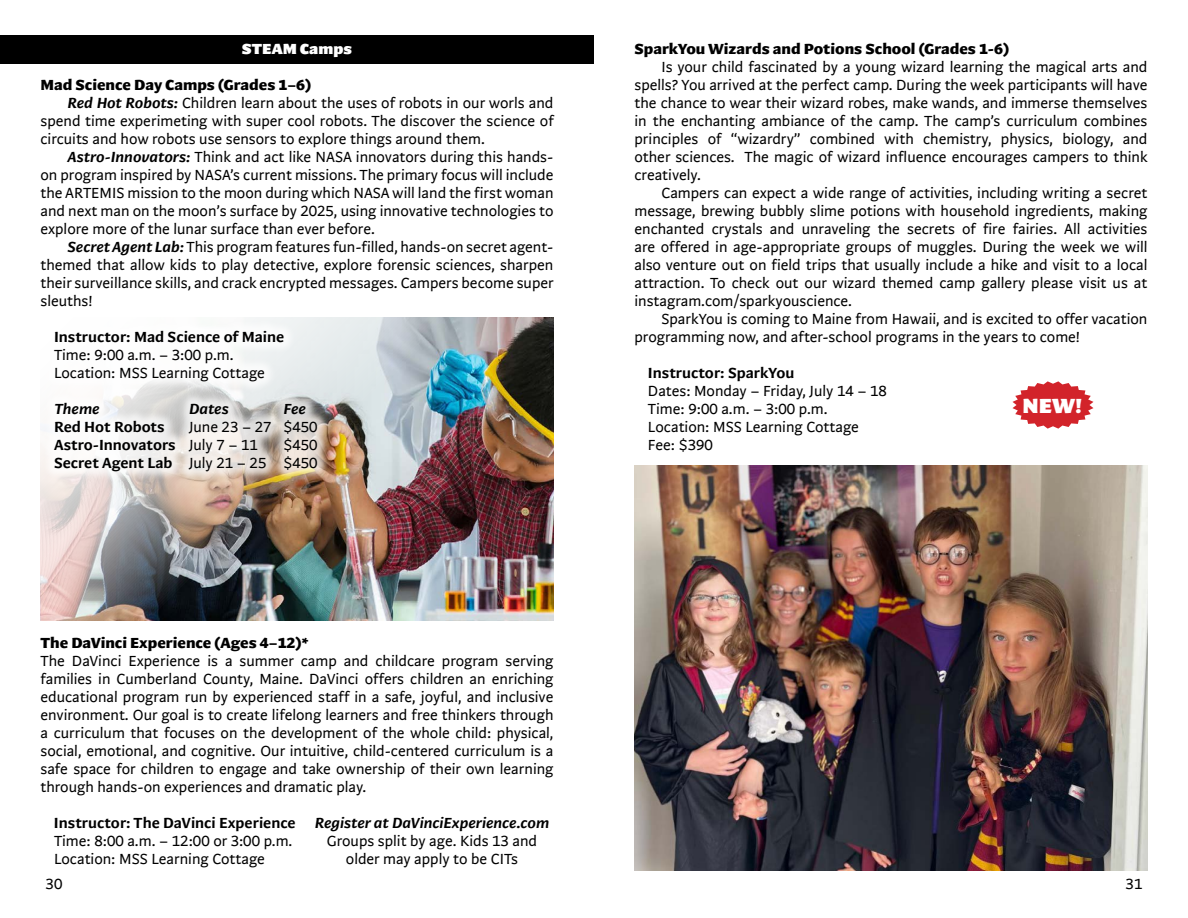
<style>
.page{position:relative;width:1188px;height:918px;background:#fff}
.page>*{position:absolute;margin:0;border:0;box-sizing:border-box;transform-origin:0 0}
.t1{font:900 21px "Arzachel";color:#fff}
.t2{font:15px/18px "Arzachel";color:#000}
.t3{font:700 15px "Arzachel";color:#000}
.t4{font:500 15px "Arzachel";color:#000}
.t5{font:italic 500 15px "Arzachel";color:#000}
.t6{font:900 15px "Arzachel";color:#fff}
.s1{font-weight:500;font-style:italic}
.s2{font-weight:500}
</style>
<div class="page">
<div style="left:0;top:36px;width:594px;height:28px;background:#000"></div>
<img style="left:634px;top:466px;width:514px;height:405px">
<svg style="left:1012px;top:381px;width:81px;height:48px"></svg>
<div style="left:28px;top:318px;width:538px;height:562px;background:#fff;opacity:.75"></div>
<p class="t6" style="left:242px;top:40px;width:112px">STEAM Camps</p>
<p class="t3" style="left:40px;top:76px;width:272px">Mad Science Day Camps (Grades 1–6)</p>
<p class="t2" style="left:67px;top:94px;width:488px"><span class="s1">Red Hot Robots:</span> Children learn about the uses of robots in our worls and</p>
<p class="t2" style="left:40px;top:112px;width:515px">spend time experimeting with super cool robots. The discover the science of</p>
<p class="t2" style="left:40px;top:130px;width:446px">circuits and how robots use sensors to explore things around them.</p>
<p class="t2" style="left:67px;top:148px;width:487px"><span class="s1">Astro-Innovators:</span> Think and act like NASA innovators during this hands-</p>
<p class="t2" style="left:40px;top:166px;width:515px">on program inspired by NASA’s current missions. The primary focus will include</p>
<p class="t2" style="left:40px;top:184px;width:515px">the ARTEMIS mission to the moon during which NASA will land the first woman</p>
<p class="t2" style="left:40px;top:202px;width:515px">and next man on the moon’s surface by 2025, using innovative technologies to</p>
<p class="t2" style="left:40px;top:220px;width:336px">explore more of the lunar surface than ever before.</p>
<p class="t2" style="left:67px;top:238px;width:487px"><span class="s1">Secret Agent Lab:</span> This program features fun-filled, hands-on secret agent-</p>
<p class="t2" style="left:40px;top:256px;width:514px">themed that allow kids to play detective, explore forensic sciences, sharpen</p>
<p class="t2" style="left:40px;top:274px;width:515px">their surveillance skills, and crack encrypted messages. Campers become super</p>
<p class="t2" style="left:40px;top:292px;width:54px">sleuths!</p>
<p class="t4" style="left:54px;top:328px;width:232px">Instructor: Mad Science of Maine</p>
<p class="t2" style="left:54px;top:346px;width:212px">Time: 9:00 a.m. – 3:00 p.m.<br>Location: MSS Learning Cottage</p>
<p class="t5" style="left:54px;top:400px;width:47px">Theme</p>
<p class="t5" style="left:189px;top:400px;width:41px">Dates</p>
<p class="t5" style="left:284px;top:400px;width:24px">Fee</p>
<p class="t4" style="left:54px;top:418px;width:112px">Red Hot Robots</p>
<p class="t2" style="left:54px;top:418px;width:265px;text-indent:135px">June 23 – 27 $450<br><span class="s2">Astro-Innovators</span> July 7 – 11</p>
<p class="t2" style="left:54px;top:436px;width:265px;text-align:right">$450<br><span class="s2">Secret Agent Lab</span> July 21 – 25 $450</p>
<p class="t3" style="left:40px;top:634px;width:270px">The DaVinci Experience (Ages 4–12)*</p>
<p class="t2" style="left:40px;top:652px;width:515px;text-align:justify">The DaVinci Experience is a summer camp and childcare program serving families in Cumberland County, Maine. DaVinci offers children an enriching educational program run by experienced staff in a safe, joyful, and inclusive environment. Our goal is to create lifelong learners and free thinkers through a curriculum that focuses on the development of the whole child: physical, social, emotional, and cognitive. Our intuitive, child-centered curriculum is a safe space for children to engage and take ownership of their own learning through hands-on experiences and dramatic play.</p>
<p class="t4" style="left:54px;top:814px;width:243px">Instructor: The DaVinci Experience</p>
<p class="t5" style="left:315px;top:814px;width:236px">Register at DaVinciExperience.com</p>
<p class="t2" style="left:54px;top:832px;width:240px">Time: 8:00 a.m. – 12:00 or 3:00 p.m.</p>
<p class="t2" style="left:327px;top:832px;width:212px">Groups split by age. Kids 13 and</p>
<p class="t2" style="left:54px;top:850px;width:212px">Location: MSS Learning Cottage</p>
<p class="t2" style="left:346px;top:850px;width:174px">older may apply to be CITs</p>
<p class="t3" style="left:634px;top:40px;width:376px">SparkYou Wizards and Potions School (Grades 1-6)</p>
<p class="t2" style="left:634px;top:58px;width:515px;text-align:justify;text-indent:27px">Is your child fascinated by a young wizard learning the magical arts and spells? You arrived at the perfect camp. During the week participants will have the chance to wear their wizard robes, make wands, and immerse themselves in the enchanting ambiance of the camp. The camp’s curriculum combines principles of “wizardry” combined with chemistry, physics, biology, and other sciences. The magic of wizard influence encourages campers to think creatively.</p>
<p class="t2" style="left:634px;top:184px;width:515px;text-align:justify;text-indent:27px">Campers can expect a wide range of activities, including writing a secret message, brewing bubbly slime potions with household ingredients, making enchanted crystals and unraveling the secrets of fire fairies. All activities are offered in age-appropriate groups of muggles. During the week we will also venture out on field trips that usually include a hike and visit to a local attraction. To check out our wizard themed camp gallery please visit us at instagram.com/sparkyouscience.</p>
<p class="t2" style="left:634px;top:310px;width:514px;text-indent:27px">SparkYou is coming to Maine from Hawaii, and is excited to offer vacation programming now, and after-school programs in the years to come!</p>
<p class="t4" style="left:648px;top:364px;width:148px">Instructor: SparkYou</p>
<p class="t2" style="left:648px;top:382px;width:241px">Dates: Monday – Friday, July 14 – 18<br>Time: 9:00 a.m. – 3:00 p.m.<br>Location: MSS Learning Cottage<br>Fee: $390</p>
<h1 class="t1" style="left:1023px;top:393px;width:61px">NEW!</h1>
<p class="t2" style="left:46px;top:875px;width:18px">30</p>
<p class="t2" style="left:1126px;top:875px;width:18px">31</p>
</div>
